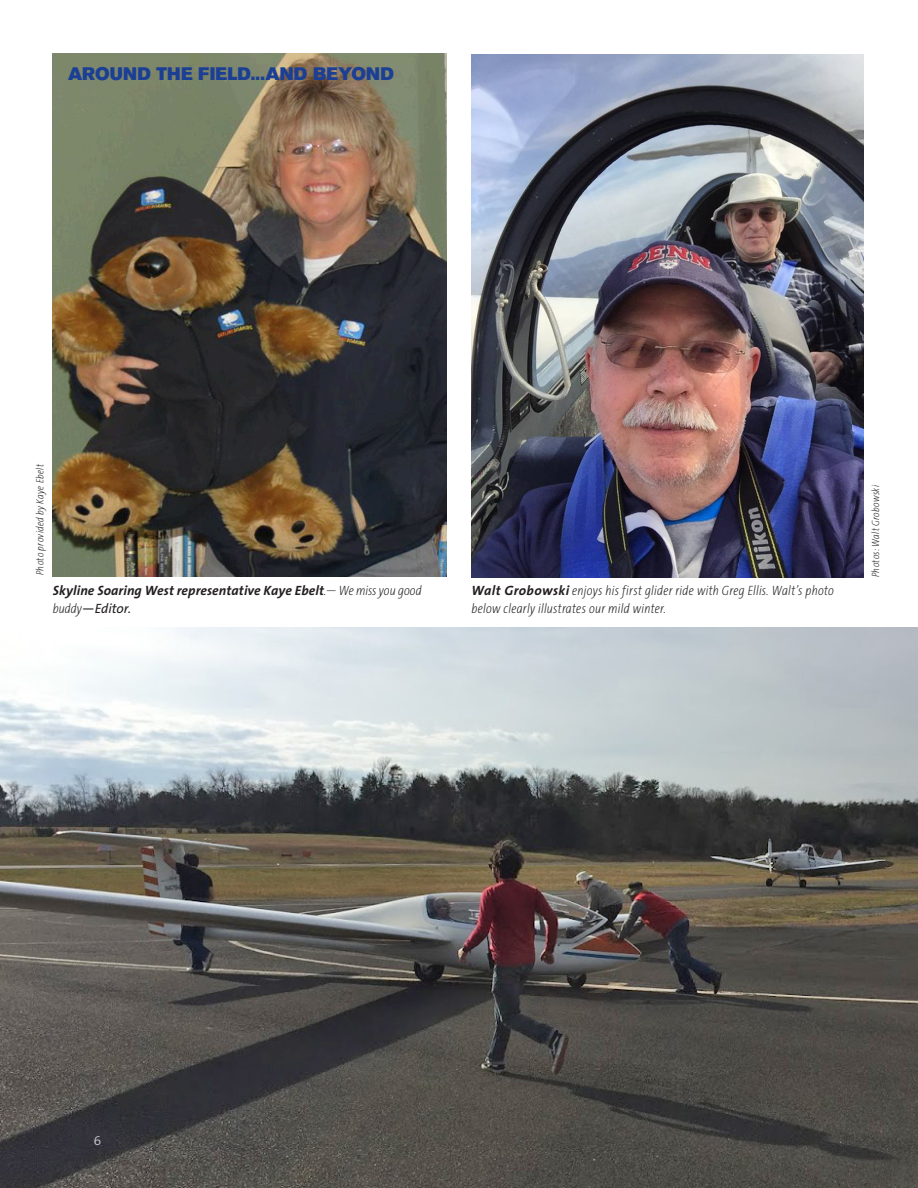
<style>
.page{position:relative;width:918px;height:1188px;background:#fff}
.page>*{position:absolute;margin:0;border:0;box-sizing:border-box;transform-origin:0 0}
.Skylines_Head{font:18px "Akzidenz Grotesk BE Super";letter-spacing:.01em;color:#1b3f94}
.Skyline_captions{font:italic 200 13.5px/18px "The Sans Cd LF2 i";letter-spacing:.02em;color:#231f20}
.Skyline_captions-2{font:italic 700 13.5px/18px "The Sans";letter-spacing:.005em;color:#231f20}
.Skyline_text{font:300 13.5px "The Sans CE B3";color:#e1e2e4}
.PhotoCredits{font:italic 200 10.5px "The Sans Cd LF2 i";letter-spacing:.035em;color:#231f20}
.s1{font-family:"The Sans Cd LF2 i";font-weight:200}
.s2{font-family:"The Sans B5 Plain";font-weight:400}
.s3{font-family:"The Sans";font-weight:700}
</style>
<div class="page">
<img style="left:53px;top:54px;width:394px;height:522px">
<img style="left:0;top:628px;width:918px;height:560px">
<img style="left:472px;top:54px;width:392px;height:523px">
<p class="Skylines_Head" style="left:68px;top:63px;width:327px">AROUND THE FIELD...AND BEYOND</p>
<p class="PhotoCredits" style="left:35px;top:575px;width:112px;rotate:-90deg">Photo provided by Kaye Ebelt</p>
<p class="Skyline_captions-2" style="left:53px;top:582px;width:370px">Skyline Soaring West representative Kaye Ebelt<span class="s1">.— We miss you good buddy</span><span class="s2">—Editor.</span></p>
<p class="Skyline_captions" style="left:471px;top:582px;width:364px"><span class="s3">Walt Grobowski</span> enjoys his first glider ride with Greg Ellis. Walt’s photo below clearly illustrates our mild winter.</p>
<p class="PhotoCredits" style="left:871px;top:577px;width:93px;rotate:-90deg">Photos: Walt Grobowski</p>
<p class="Skyline_text" style="left:94px;top:1133px;width:9px">6</p>
</div>
